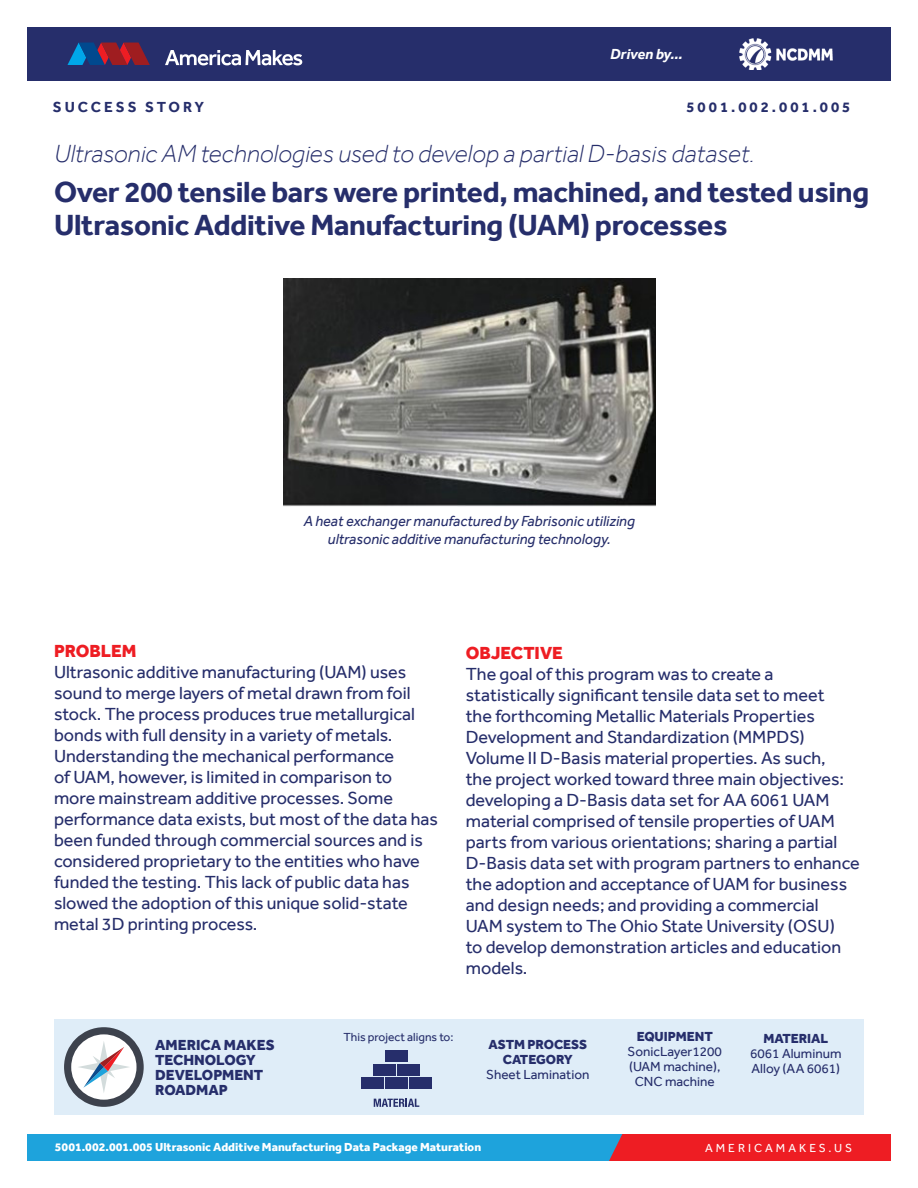
<style>
.page{position:relative;width:918px;height:1188px;background:#fff}
.page>*{position:absolute;margin:0;border:0;box-sizing:border-box;transform-origin:0 0}
._1-Innovation_Statem{font:700 30px/33px "Effra";letter-spacing:-.01em;color:#262e6b}
._1-Innovation_Statem-2{font:italic 300 25.5px "Effra";color:#262e6b}
.Body_Copy{font:18px/21px "Effra";color:#262e6b}
.Red_Heading{font:800 18px "Effra";color:#ee1d23}
.t1{font:italic 15px/18px "Effra";color:#262e6b;text-align:center}
.t2{font:800 15px/15px "Effra";color:#262e6b}
.t3{font:700 15px "Effra";letter-spacing:.2em;color:#262e6b}
.t4{font:italic 700 15px "Effra";letter-spacing:-.005em;color:#fff}
.Footer-ASTM___Mat_l{font:13.5px/15px "Effra";color:#262e6b}
.Footer-ASTM___Matl_H{font:800 13.5px/15px "Effra";color:#262e6b;text-align:center}
.t5{font:800 12px "Effra";color:#fff}
.t6{font:12px "Effra";color:#262e6b}
.t7{font:12px "Effra";letter-spacing:.25em;color:#fff}
</style>
<div class="page">
<div style="left:27px;top:1134px;width:840px;height:27px;background:#1ea3dc"></div>
<div style="left:609px;top:1134px;width:282px;height:27px;background:#ee1d23"></div>
<div style="left:27px;top:27px;width:864px;height:54px;background:#262e6b"></div>
<svg style="left:67px;top:43px;width:83px;height:22px"></svg>
<svg style="left:165px;top:50px;width:137px;height:15px"></svg>
<img style="left:740px;top:38px;width:92px;height:32px">
<div style="left:54px;top:1020px;width:810px;height:95px;background:#dfedf8"></div>
<div style="left:385px;top:1050px;width:22px;height:12px;background:#262e6b"></div>
<div style="left:373px;top:1064px;width:23px;height:11px;background:#262e6b"></div>
<div style="left:385px;top:1077px;width:22px;height:12px;background:#262e6b"></div>
<div style="left:397px;top:1064px;width:22px;height:11px;background:#262e6b"></div>
<div style="left:409px;top:1077px;width:22px;height:12px;background:#262e6b"></div>
<div style="left:361px;top:1077px;width:23px;height:12px;background:#262e6b"></div>
<svg style="left:374px;top:1099px;width:45px;height:8px"></svg>
<svg style="left:64px;top:1027px;width:80px;height:80px"></svg>
<img style="left:283px;top:279px;width:372px;height:227px">
<p class="t4" style="left:610px;top:45px;width:74px">Driven by...</p>
<p class="t3" style="left:53px;top:98px;width:153px">SUCCESS STORY</p>
<p class="_1-Innovation_Statem-2" style="left:54px;top:138px;width:702px">Ultrasonic AM technologies used to develop a partial D-basis dataset.</p>
<p class="_1-Innovation_Statem" style="left:54px;top:175px;width:817px">Over 200 tensile bars were printed, machined, and tested using<br>Ultrasonic Additive Manufacturing (UAM) processes</p>
<p class="t3" style="left:686px;top:99px;width:166px">5001.002.001.005</p>
<p class="t1" style="left:304px;top:512px;width:333px">A heat exchanger manufactured by Fabrisonic utilizing ultrasonic additive manufacturing technology.</p>
<p class="Red_Heading" style="left:54px;top:641px;width:84px">PROBLEM</p>
<p class="Body_Copy" style="left:54px;top:662px;width:386px">Ultrasonic additive manufacturing (UAM) uses sound to merge layers of metal drawn from foil stock. The process produces true metallurgical bonds with full density in a variety of metals.<br>Understanding the mechanical performance<br>of UAM, however, is limited in comparison to<br>more mainstream additive processes. Some performance data exists, but most of the data has been funded through commercial sources and is considered proprietary to the entities who have funded the testing. This lack of public data has slowed the adoption of this unique solid-state metal 3D printing process.</p>
<p class="Red_Heading" style="left:466px;top:642px;width:99px">OBJECTIVE</p>
<p class="Body_Copy" style="left:466px;top:663px;width:395px">The goal of this program was to create a statistically significant tensile data set to meet<br>the forthcoming Metallic Materials Properties Development and Standardization (MMPDS)<br>Volume II D-Basis material properties. As such,<br>the project worked toward three main objectives: developing a D-Basis data set for AA 6061 UAM material comprised of tensile properties of UAM parts from various orientations; sharing a partial D-Basis data set with program partners to enhance the adoption and acceptance of UAM for business and design needs; and providing a commercial UAM system to The Ohio State University (OSU)<br>to develop demonstration articles and education models.</p>
<p class="t2" style="left:155px;top:1037px;width:121px">AMERICA MAKES<br>TECHNOLOGY<br>DEVELOPMENT<br>ROADMAP</p>
<p class="t6" style="left:343px;top:1030px;width:112px">This project aligns to:</p>
<p class="Footer-ASTM___Matl_H" style="left:488px;top:1037px;width:100px">ASTM PROCESS<br>CATEGORY</p>
<p class="Footer-ASTM___Mat_l" style="left:486px;top:1067px;width:105px">Sheet Lamination</p>
<p class="Footer-ASTM___Matl_H" style="left:637px;top:1029px;width:78px">EQUIPMENT</p>
<p class="Footer-ASTM___Mat_l" style="left:628px;top:1044px;width:96px;text-align:center">SonicLayer1200 (UAM machine),<br>CNC machine</p>
<p class="Footer-ASTM___Matl_H" style="left:764px;top:1030px;width:66px">MATERIAL</p>
<p class="Footer-ASTM___Mat_l" style="left:750px;top:1045px;width:93px">6061 Aluminum<br>Alloy (AA 6061)</p>
<p class="t5" style="left:55px;top:1140px;width:428px">5001.002.001.005 Ultrasonic Additive Manufacturing Data Package Maturation</p>
<p class="t7" style="left:705px;top:1140px;width:149px">AMERICAMAKES.US</p>
</div>
